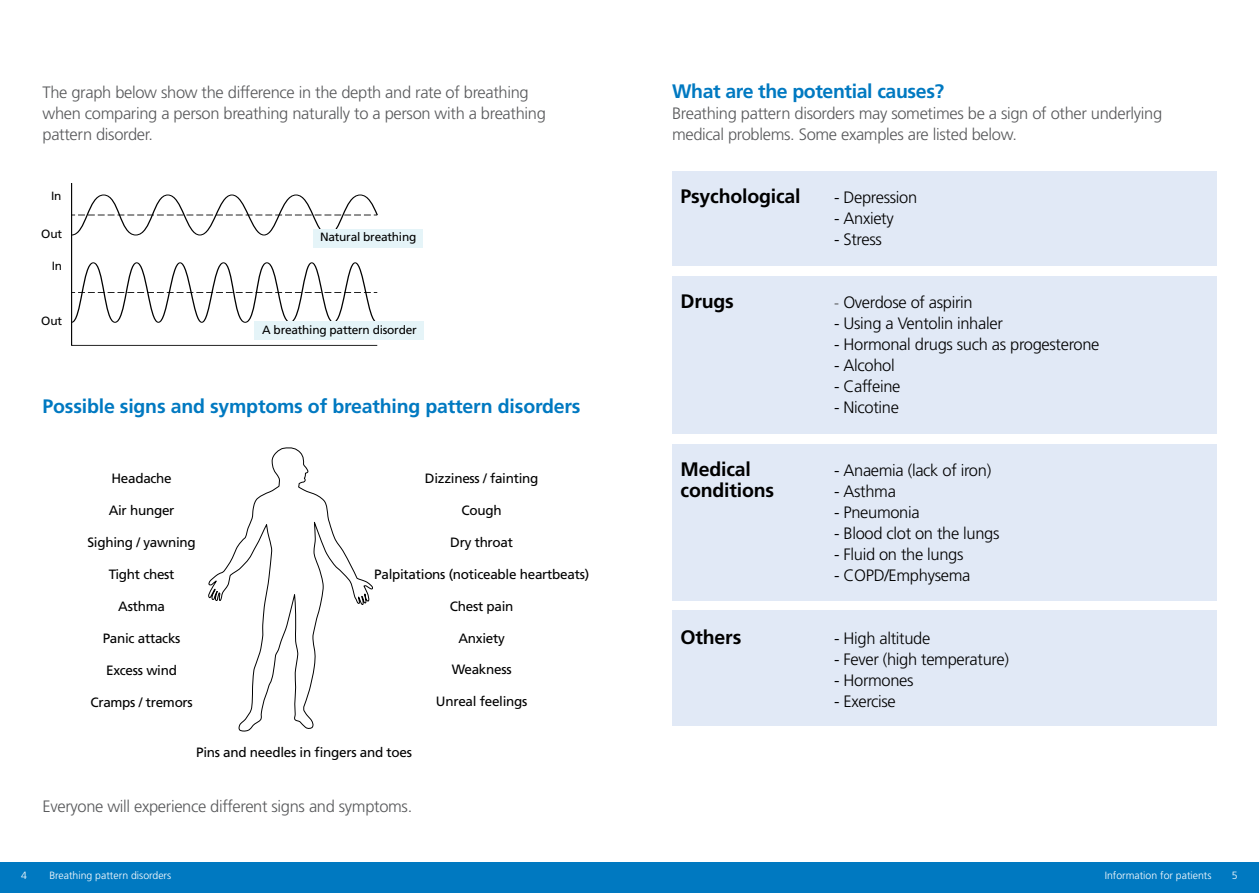
<style>
.page{position:relative;width:1259px;height:893px;background:#fff}
.page>*{position:absolute;margin:0;border:0;box-sizing:border-box;transform-origin:0 0}
.t1{font:700 19.5px "Frutiger";letter-spacing:-.01em;color:#0079c1}
.t2{font:700 19.5px "Frutiger";letter-spacing:-.01em;color:#000}
.t3{font:300 16.5px/21px "Frutiger";letter-spacing:-.02em;color:#58595b}
.t4{font:300 16.5px "Frutiger";letter-spacing:-.02em;color:#000}
.t5{font:13.5px "Frutiger";letter-spacing:-.02em;color:#000}
.t6{font:11.85px "Frutiger";letter-spacing:-.02em;color:#000}
.t7{font:300 10.5px "Frutiger";color:#fff}
.s1{font-size:15px;color:#58595b}
</style>
<div class="page">
<div style="left:672px;top:171px;width:544px;height:95px;background:#e1e9f6"></div>
<div style="left:672px;top:276px;width:544px;height:158px;background:#e1e9f6"></div>
<div style="left:672px;top:444px;width:544px;height:156px;background:#e1e9f6"></div>
<div style="left:672px;top:610px;width:544px;height:115px;background:#e1e9f6"></div>
<div style="left:0;top:862px;width:1259px;height:31px;background:#0079c1"></div>
<svg style="left:71px;top:184px;width:307px;height:162px"></svg>
<svg style="left:71px;top:194px;width:307px;height:129px"></svg>
<div style="left:255px;top:321px;width:169px;height:19px;background:#e5f4f8"></div>
<div style="left:313px;top:229px;width:110px;height:18px;background:#e5f4f8"></div>
<svg style="left:208px;top:447px;width:165px;height:284px"></svg>
<p class="t3" style="left:43px;top:81px;width:505px">The graph below show the difference in the depth and rate of breathing when comparing a person breathing naturally to a person with a breathing pattern disorder.</p>
<p class="t6" style="left:51px;top:189px;width:12px">In</p>
<p class="t6" style="left:41px;top:227px;width:22px">Out</p>
<p class="t6" style="left:52px;top:259px;width:12px">In</p>
<p class="t6" style="left:41px;top:314px;width:22px">Out</p>
<p class="t6" style="left:320px;top:230px;width:98px">Natural breathing</p>
<p class="t6" style="left:262px;top:323px;width:156px">A breathing pattern disorder</p>
<p class="t1" style="left:43px;top:394px;width:539px">Possible signs and symptoms of breathing pattern disorders</p>
<p class="t5" style="left:111px;top:470px;width:62px">Headache</p>
<p class="t5" style="left:109px;top:502px;width:67px">Air hunger</p>
<p class="t5" style="left:87px;top:534px;width:110px">Sighing / yawning</p>
<p class="t5" style="left:109px;top:566px;width:67px">Tight chest</p>
<p class="t5" style="left:118px;top:598px;width:48px">Asthma</p>
<p class="t5" style="left:103px;top:630px;width:79px">Panic attacks</p>
<p class="t5" style="left:106px;top:662px;width:72px">Excess wind</p>
<p class="t5" style="left:90px;top:694px;width:104px">Cramps / tremors</p>
<p class="t5" style="left:425px;top:470px;width:115px">Dizziness / fainting</p>
<p class="t5" style="left:461px;top:502px;width:42px">Cough</p>
<p class="t5" style="left:450px;top:534px;width:64px">Dry throat</p>
<p class="t5" style="left:374px;top:566px;width:216px">Palpitations (noticeable heartbeats)</p>
<p class="t5" style="left:450px;top:598px;width:65px">Chest pain</p>
<p class="t5" style="left:458px;top:630px;width:48px">Anxiety</p>
<p class="t5" style="left:452px;top:662px;width:61px">Weakness</p>
<p class="t5" style="left:436px;top:694px;width:93px">Unreal feelings</p>
<p class="t5" style="left:196px;top:745px;width:217px">Pins and needles in fingers and toes</p>
<p class="t3" style="left:43px;top:795px;width:371px">Everyone will experience different signs and symptoms.</p>
<p class="t1" style="left:672px;top:79px;width:274px">What are the potential causes?</p>
<p class="t3" style="left:672px;top:102px;width:492px">Breathing pattern disorders may sometimes be a sign of other underlying medical problems. Some examples are listed below.</p>
<p class="t2" style="left:680px;top:184px;width:122px">Psychological</p>
<p class="t4" style="left:834px;top:187px;width:85px">- Depression</p>
<p class="t4" style="left:834px;top:208px;width:61px">- Anxiety</p>
<p class="t4" style="left:834px;top:229px;width:49px">- Stress</p>
<p class="t2" style="left:680px;top:289px;width:55px">Drugs</p>
<p class="t4" style="left:834px;top:292px;width:140px"><span class="s1">-</span> Overdose of aspirin</p>
<p class="t4" style="left:834px;top:313px;width:170px">- Using a Ventolin inhaler</p>
<p class="t4" style="left:834px;top:334px;width:267px">- Hormonal drugs such as progesterone</p>
<p class="t4" style="left:834px;top:355px;width:62px">- Alcohol</p>
<p class="t4" style="left:834px;top:376px;width:68px">- Caffeine</p>
<p class="t4" style="left:834px;top:397px;width:66px">- Nicotine</p>
<p class="t2" style="left:680px;top:457px;width:72px">Medical</p>
<p class="t4" style="left:834px;top:460px;width:159px">- Anaemia (lack of iron)</p>
<p class="t2" style="left:680px;top:478px;width:95px">conditions</p>
<p class="t4" style="left:834px;top:481px;width:63px">- Asthma</p>
<p class="t4" style="left:834px;top:502px;width:87px">- Pneumonia</p>
<p class="t4" style="left:834px;top:523px;width:167px">- Blood clot on the lungs</p>
<p class="t4" style="left:834px;top:544px;width:131px">- Fluid on the lungs</p>
<p class="t4" style="left:834px;top:565px;width:138px">- COPD/Emphysema</p>
<p class="t2" style="left:680px;top:625px;width:62px">Others</p>
<p class="t4" style="left:834px;top:628px;width:98px">- High altitude</p>
<p class="t4" style="left:834px;top:649px;width:176px">- Fever (high temperature)</p>
<p class="t4" style="left:834px;top:670px;width:81px">- Hormones</p>
<p class="t4" style="left:834px;top:691px;width:63px">- Exercise</p>
<p class="t7" style="left:21px;top:869px;width:7px">4</p>
<p class="t7" style="left:49px;top:869px;width:123px">Breathing pattern disorders</p>
<p class="t7" style="left:1104px;top:869px;width:108px">Information for patients</p>
<p class="t7" style="left:1231px;top:869px;width:7px">5</p>
</div>
